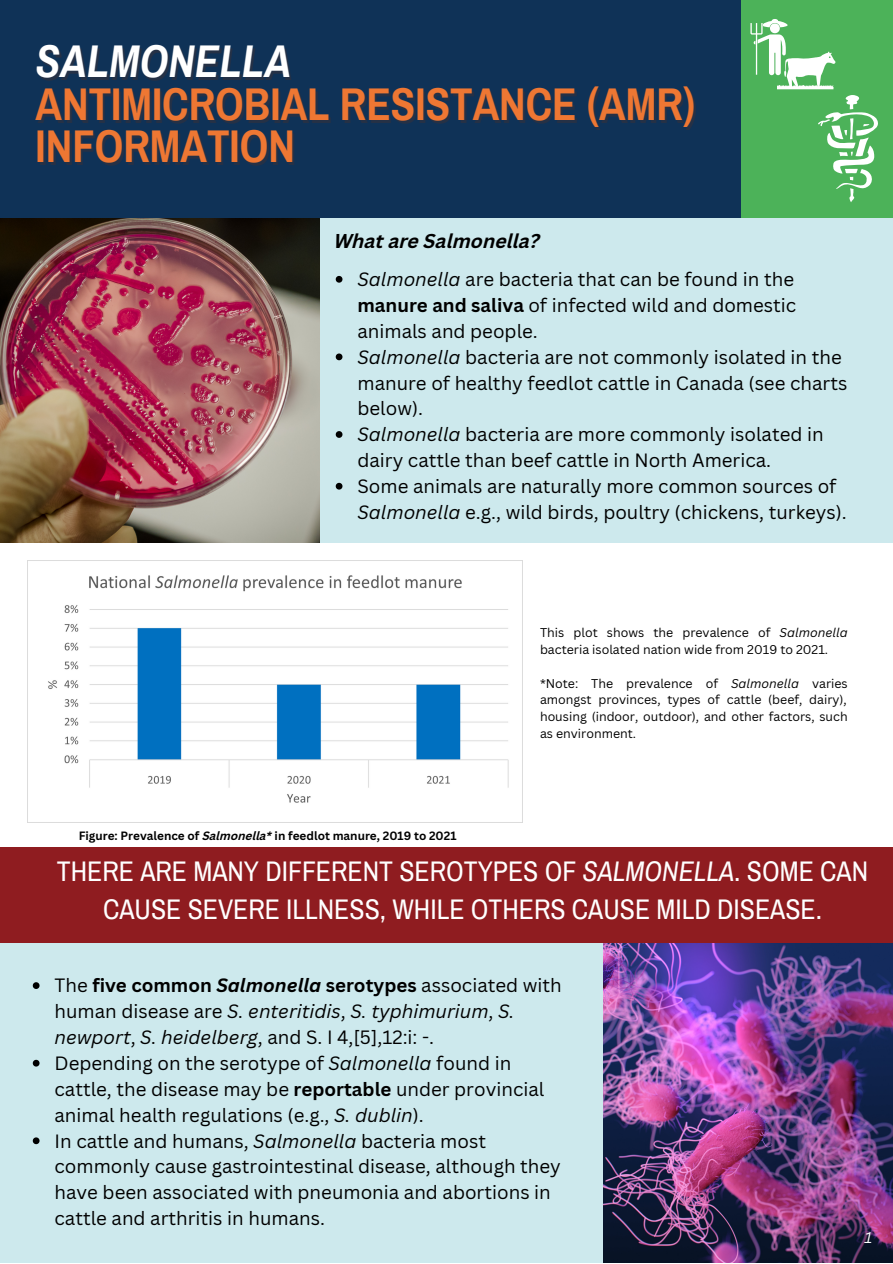
<style>
.page{position:relative;width:893px;height:1264px;background:#fff}
.page>*{position:absolute;margin:0;border:0;box-sizing:border-box;transform-origin:0 0}
.t1{font:700 44.85px/42.8px "Archivo Narrow";color:#e73}
.t2{font:italic 700 44.85px "Archivo Narrow";color:#fff}
.t3{font:27.75px/38.2px "Archivo Narrow";color:#fff;text-align:center}
.t4{font:italic 700 19.5px "Canva Sans";color:#000}
.t5{font:18.75px/25.8px "Canva Sans";color:#000}
.t6{font:italic 15px "Canva Sans";color:#fff}
.t7{font:12.3px/16.8px "Canva Sans";color:#000}
.t8{font:700 11.7px "Canva Sans";color:#000}
.s1{font-style:italic}
.s2{font-weight:700}
.s3{font-weight:700;font-style:italic}
</style>
<div class="page">
<div style="left:0;top:216px;width:892px;height:327px;background:#cde9ed"></div>
<img style="left:0;top:217px;width:319px;height:326px">
<div style="left:0;top:0;width:892px;height:217px;background:#0f3257"></div>
<div style="left:0;top:919px;width:741px;height:343px;background:#cde9ed"></div>
<img style="left:603px;top:942px;width:289px;height:320px">
<div style="left:0;top:847px;width:892px;height:95px;background:#8f1c20"></div>
<div style="left:741px;top:0;width:151px;height:217px;background:#4cb259"></div>
<svg style="left:750px;top:19px;width:86px;height:70px"></svg>
<svg style="left:818px;top:95px;width:60px;height:107px"></svg>
<svg style="left:336px;top:276px;width:6px;height:7px"></svg>
<svg style="left:336px;top:353px;width:6px;height:7px"></svg>
<svg style="left:336px;top:431px;width:6px;height:7px"></svg>
<svg style="left:336px;top:483px;width:6px;height:6px"></svg>
<svg style="left:33px;top:982px;width:7px;height:6px"></svg>
<svg style="left:33px;top:1059px;width:7px;height:7px"></svg>
<svg style="left:33px;top:1137px;width:7px;height:7px"></svg>
<img style="left:27px;top:560px;width:495px;height:206px">
<img style="left:27px;top:766px;width:495px;height:57px">
<p class="t2" style="left:36px;top:38px;width:257px">SALMONELLA</p>
<p class="t1" style="left:36px;top:83px;width:661px">ANTIMICROBIAL RESISTANCE (AMR)<br>INFORMATION</p>
<p class="t4" style="left:334px;top:233px;width:207px">What are Salmonella?</p>
<p class="t5" style="left:357px;top:266px;width:440px;text-align:justify"><span class="s1">Salmonella</span> are bacteria that can be found in the <span class="s2">manure and saliva</span> of infected wild and domestic animals and people.</p>
<p class="t5" style="left:357px;top:343px;width:491px"><span class="s1">Salmonella</span> bacteria are not commonly isolated in the manure of healthy feedlot cattle in Canada (see charts below).</p>
<p class="t5" style="left:357px;top:421px;width:467px"><span class="s1">Salmonella</span> bacteria are more commonly isolated in dairy cattle than beef cattle in North America.</p>
<p class="t5" style="left:357px;top:473px;width:491px">Some animals are naturally more common sources of<br><span class="s1">Salmonella</span> e.g., wild birds, poultry (chickens, turkeys).</p>
<p class="t8" style="left:79px;top:827px;width:379px">Figure: Prevalence of <span class="s1">Salmonella*</span> in feedlot manure, 2019 to 2021</p>
<p class="t7" style="left:540px;top:623px;width:309px">This plot shows the prevalence of <span class="s1">Salmonella </span>bacteria isolated nation wide from 2019 to 2021.</p>
<p class="t7" style="left:540px;top:674px;width:309px;text-align:justify">*Note: The prevalence of <span class="s1">Salmonella</span> varies amongst provinces, types of cattle (beef, dairy), housing (indoor, outdoor), and other factors, such as environment.</p>
<p class="t3" style="left:57px;top:852px;width:812px">THERE ARE MANY DIFFERENT SEROTYPES OF <span class="s1">SALMONELLA</span>. SOME CAN<br>CAUSE SEVERE ILLNESS, WHILE OTHERS CAUSE MILD DISEASE.</p>
<p class="t5" style="left:54px;top:972px;width:509px">The <span class="s2">five common</span> <span class="s3">Salmonella</span> <span class="s2">serotypes</span> associated with human disease are <span class="s1">S. enteritidis</span>, <span class="s1">S. typhimurium</span>, <span class="s1">S. newport</span>, <span class="s1">S. heidelberg</span>, and S. I 4,[5],12:i: -.</p>
<p class="t5" style="left:54px;top:1049px;width:491px">Depending on the serotype of <span class="s1">Salmonella</span> found in cattle, the disease may be <span class="s2">reportable</span> under provincial animal health regulations (e.g., <span class="s1">S. dublin</span>).</p>
<p class="t5" style="left:54px;top:1127px;width:508px">In cattle and humans, <span class="s1">Salmonella</span> bacteria most commonly cause gastrointestinal disease, although they have been associated with pneumonia and abortions in cattle and arthritis in humans.</p>
<p class="t6" style="left:864px;top:1226px;width:9px">1</p>
</div>
